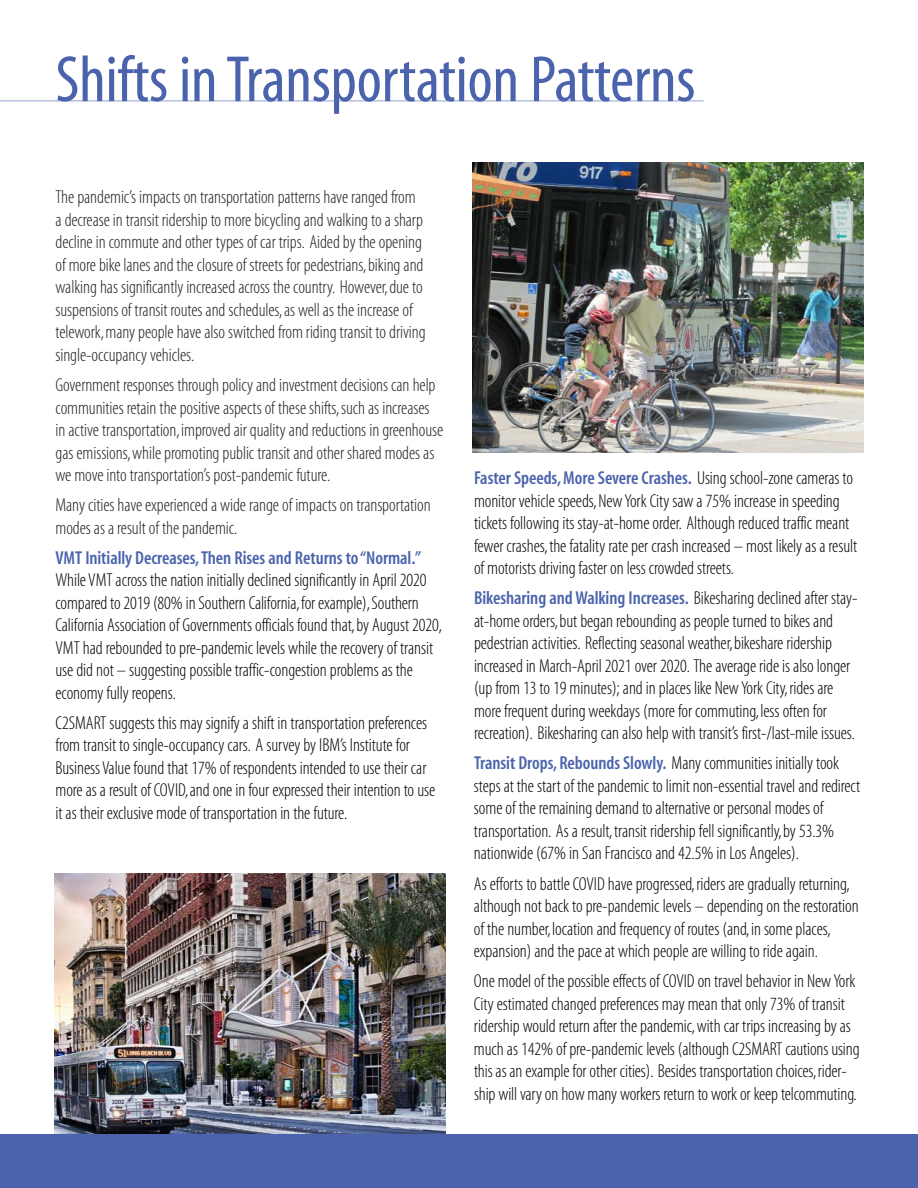
<style>
.page{position:relative;width:918px;height:1188px;background:#fff}
.page>*{position:absolute;margin:0;border:0;box-sizing:border-box;transform-origin:0 0}
.t1{font:66px "Myriad MM 400 300";letter-spacing:-.005em;color:#4a63ac}
.t2{font:18.75px/22.5px "Myriad MM 215 300";letter-spacing:-.005em;color:#000}
.t3{font:18.75px/22.5px "Myriad MM 215 300";letter-spacing:-.005em;color:#231f20}
.t4{font:18.75px "Myriad MM 565 300";letter-spacing:-.005em;color:#4a63ac}
.s1{font-family:"Myriad MM 215 300";color:#000}
</style>
<div class="page">
<hr style="left:0;top:101px;width:704px;height:1px;background:#93a2cd">
<div style="left:0;top:1134px;width:918px;height:54px;background:#4a63ac"></div>
<img style="left:472px;top:162px;width:392px;height:290px">
<img style="left:54px;top:873px;width:392px;height:261px">
<h1 class="t1" style="left:56px;top:54px;width:641px">Shifts in Transportation Patterns</h1>
<p class="t3" style="left:56px;top:188px;width:372px">The pandemic’s impacts on transportation patterns have ranged from a decrease in transit ridership to more bicycling and walking to a sharp decline in commute and other types of car trips. Aided by the opening of more bike lanes and the closure of streets for pedestrians,biking and walking has significantly increased across the country. However,due to suspensions of transit routes and schedules,as well as the increase of telework,many people have also switched from riding transit to driving single-occupancy vehicles.</p>
<p class="t3" style="left:56px;top:375px;width:389px">Government responses through policy and investment decisions can help communities retain the positive aspects of these shifts,such as increases in active transportation,improved air quality and reductions in greenhouse gas emissions,while promoting public transit and other shared modes as we move into transportation’s post-pandemic future.</p>
<p class="t3" style="left:56px;top:495px;width:377px">Many cities have experienced a wide range of impacts on transportation modes as a result of the pandemic.</p>
<p class="t4" style="left:56px;top:550px;width:367px">VMT Initially Decreases,Then Rises and Returns to “Normal.”</p>
<p class="t2" style="left:56px;top:570px;width:388px">While VMT across the nation initially declined significantly in April 2020 compared to 2019 (80% in Southern California,for example),Southern California Association of Governments officials found that,by August 2020, VMT had rebounded to pre-pandemic levels while the recovery of transit use did not – suggesting possible traffic-congestion problems as the economy fully reopens.</p>
<p class="t2" style="left:56px;top:713px;width:381px">C2SMART suggests this may signify a shift in transportation preferences from transit to single-occupancy cars. A survey by IBM’s Institute for Business Value found that 17% of respondents intended to use their car more as a result of COVID,and one in four expressed their intention to use it as their exclusive mode of transportation in the future.</p>
<p class="t4" style="left:474px;top:471px;width:381px">Faster Speeds, More Severe Crashes. <span class="s1">Using school-zone cameras to</span></p>
<p class="t2" style="left:474px;top:491px;width:385px">monitor vehicle speeds,New York City saw a 75% increase in speeding tickets following its stay-at-home order. Although reduced traffic meant fewer crashes,the fatality rate per crash increased – most likely as a result of motorists driving faster on less crowded streets.</p>
<p class="t4" style="left:474px;top:591px;width:385px">Bikesharing and Walking Increases. <span class="s1">Bikesharing declined after stay-</span></p>
<p class="t2" style="left:474px;top:611px;width:383px">at-home orders,but began rebounding as people turned to bikes and pedestrian activities. Reflecting seasonal weather,bikeshare ridership increased in March-April 2021 over 2020. The average ride is also longer (up from 13 to 19 minutes); and in places like New York City,rides are more frequent during weekdays (more for commuting,less often for recreation). Bikesharing can also help with transit’s first-/last-mile issues.</p>
<p class="t4" style="left:474px;top:756px;width:367px">Transit Drops, Rebounds Slowly. <span class="s1">Many communities initially took</span></p>
<p class="t2" style="left:474px;top:776px;width:388px">steps at the start of the pandemic to limit non-essential travel and redirect some of the remaining demand to alternative or personal modes of transportation. As a result,transit ridership fell significantly,by 53.3% nationwide (67% in San Francisco and 42.5% in Los Angeles).</p>
<p class="t2" style="left:474px;top:874px;width:386px">As efforts to battle COVID have progressed,riders are gradually returning, although not back to pre-pandemic levels – depending on the restoration of the number,location and frequency of routes (and,in some places, expansion) and the pace at which people are willing to ride again.</p>
<p class="t2" style="left:474px;top:971px;width:387px">One model of the possible effects of COVID on travel behavior in New York City estimated changed preferences may mean that only 73% of transit ridership would return after the pandemic,with car trips increasing by as much as 142% of pre-pandemic levels (although C2SMART cautions using this as an example for other cities). Besides transportation choices,rider&shy;ship will vary on how many workers return to work or keep telcommuting.</p>
</div>
